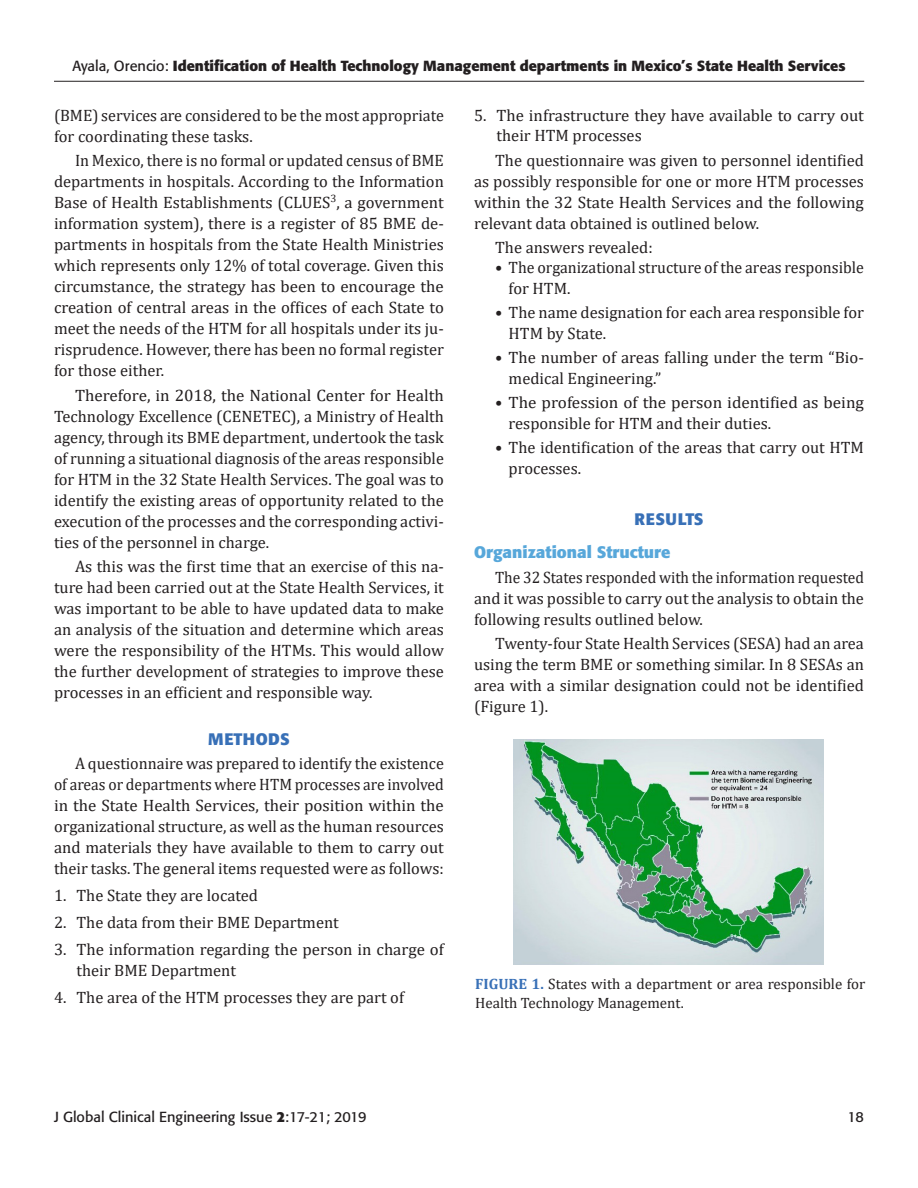
<style>
.page{position:relative;width:918px;height:1188px;background:#fff}
.page>*{position:absolute;margin:0;border:0;box-sizing:border-box;transform-origin:0 0}
.TX{font:16.5px/21px "Cambria";color:#231f20}
.TX-2{font:16.5px/21px "Cambria";color:#231f20;text-align:justify;scale:.94 1}
.t1{font:700 16.5px "Formata";color:#57a7da}
.t2{font:700 16.5px "Formata";letter-spacing:.025em;color:#3870b7}
.FGC{font:15px/19.5px "Cambria";color:#231f20}
.t3{font:700 14.55px "Formata";color:#231f20}
.t4{font:14.4px "Formata";color:#231f20}
.s1{font-weight:400}
.s2{font-weight:700;color:#3870b7}
.s3{font-weight:700}
</style>
<div class="page">
<hr style="left:54px;top:81px;width:810px;height:1px;background:#231f20">
<img style="left:513px;top:740px;width:311px;height:224px">
<p class="t3" style="left:73px;top:57px;width:775px"><span class="s1">Ayala, Orencio:</span> Identification of Health Technology Management departments in Mexico’s State Health Services</p>
<p class="TX" style="left:54px;top:105px;width:391px">(BME) services are considered to be the most appropriate for coordinating these tasks.</p>
<p class="TX" style="left:54px;top:150px;width:391px;text-align:justify;text-indent:21px">In Mexico, there is no formal or updated census of BME departments in hospitals. According to the Information Base of Health Establishments (CLUES<sup>3</sup>, a government information system), there is a register of 85 BME de&shy;partments in hospitals from the State Health Ministries which represents only 12% of total coverage. Given this circumstance, the strategy has been to encourage the creation of central areas in the offices of each State to meet the needs of the HTM for all hospitals under its ju&shy;risprudence. However, there has been no formal register for those either.</p>
<p class="TX" style="left:54px;top:385px;width:391px;text-align:justify;text-indent:21px">Therefore, in 2018, the National Center for Health Technology Excellence (CENETEC), a Ministry of Health agency, through its BME department, undertook the task of running a situational diagnosis of the areas responsible for HTM in the 32 State Health Services. The goal was to identify the existing areas of opportunity related to the execution of the processes and the corresponding activi&shy;ties of the personnel in charge.</p>
<p class="TX" style="left:54px;top:556px;width:391px;text-align:justify;text-indent:21px">As this was the first time that an exercise of this na&shy;ture had been carried out at the State Health Services, it was important to be able to have updated data to make an analysis of the situation and determine which areas were the responsibility of the HTMs. This would allow the further development of strategies to improve these processes in an efficient and responsible way.</p>
<h1 class="t2" style="left:208px;top:729px;width:83px">METHODS</h1>
<p class="TX" style="left:54px;top:753px;width:391px;text-align:justify;text-indent:21px">A questionnaire was prepared to identify the existence of areas or departments where HTM processes are involved in the State Health Services, their position within the organizational structure, as well as the human resources and materials they have available to them to carry out their tasks. The general items requested were as follows:</p>
<p class="TX" style="left:54px;top:885px;width:206px">1. The State they are located</p>
<p class="TX" style="left:54px;top:912px;width:286px">2. The data from their BME Department</p>
<p class="TX" style="left:76px;top:940px;width:369px;line-height:20.2px;text-indent:-22px">3. The information regarding the person in charge of their BME Department</p>
<p class="TX" style="left:54px;top:986px;width:352px">4. The area of the HTM processes they are part of</p>
<p class="TX" style="left:497px;top:105px;width:369px;line-height:20.2px;text-indent:-22px">5. The infrastructure they have available to carry out their HTM processes</p>
<p class="TX" style="left:474px;top:149px;width:391px;text-align:justify;text-indent:21px">The questionnaire was given to personnel identified as possibly responsible for one or more HTM processes within the 32 State Health Services and the following relevant data obtained is outlined below.</p>
<p class="TX" style="left:495px;top:237px;width:159px">The answers revealed:</p>
<p class="TX" style="left:509px;top:258px;width:357px;line-height:20.2px;text-indent:-14px">• The organizational structure of the areas responsible for HTM.</p>
<p class="TX" style="left:509px;top:303px;width:357px;line-height:20.2px;text-indent:-14px">• The name designation for each area responsible for<br>HTM by State.</p>
<p class="TX" style="left:509px;top:348px;width:357px;line-height:20.2px;text-indent:-14px">• The number of areas falling under the term “Bio&shy;medical Engineering.”</p>
<p class="TX" style="left:509px;top:393px;width:357px;line-height:20.2px;text-indent:-14px">• The profession of the person identified as being responsible for HTM and their duties.</p>
<p class="TX" style="left:509px;top:438px;width:357px;line-height:20.2px;text-indent:-14px">• The identification of the areas that carry out HTM processes.</p>
<h1 class="t2" style="left:635px;top:508px;width:70px">RESULTS</h1>
<h2 class="t1" style="left:474px;top:542px;width:198px">Organizational Structure</h2>
<p class="TX-2" style="left:474px;top:567px;width:416px;text-indent:21px">The 32 States responded with the information requested and it was possible to carry out the analysis to obtain the following results outlined below.</p>
<p class="TX" style="left:474px;top:633px;width:391px;text-align:justify;text-indent:21px">Twenty-four State Health Services (SESA) had an area using the term BME or something similar. In 8 SESAs an area with a similar designation could not be identified (Figure 1).</p>
<p class="FGC" style="left:475px;top:974px;width:392px"><span class="s2">FIGURE 1.</span> States with a department or area responsible for<br>Health Technology Management.</p>
<p class="t4" style="left:54px;top:1108px;width:314px">J Global Clinical Engineering Issue <span class="s3">2</span>:17-21; 2019</p>
<p class="t4" style="left:848px;top:1108px;width:18px">18</p>
</div>
